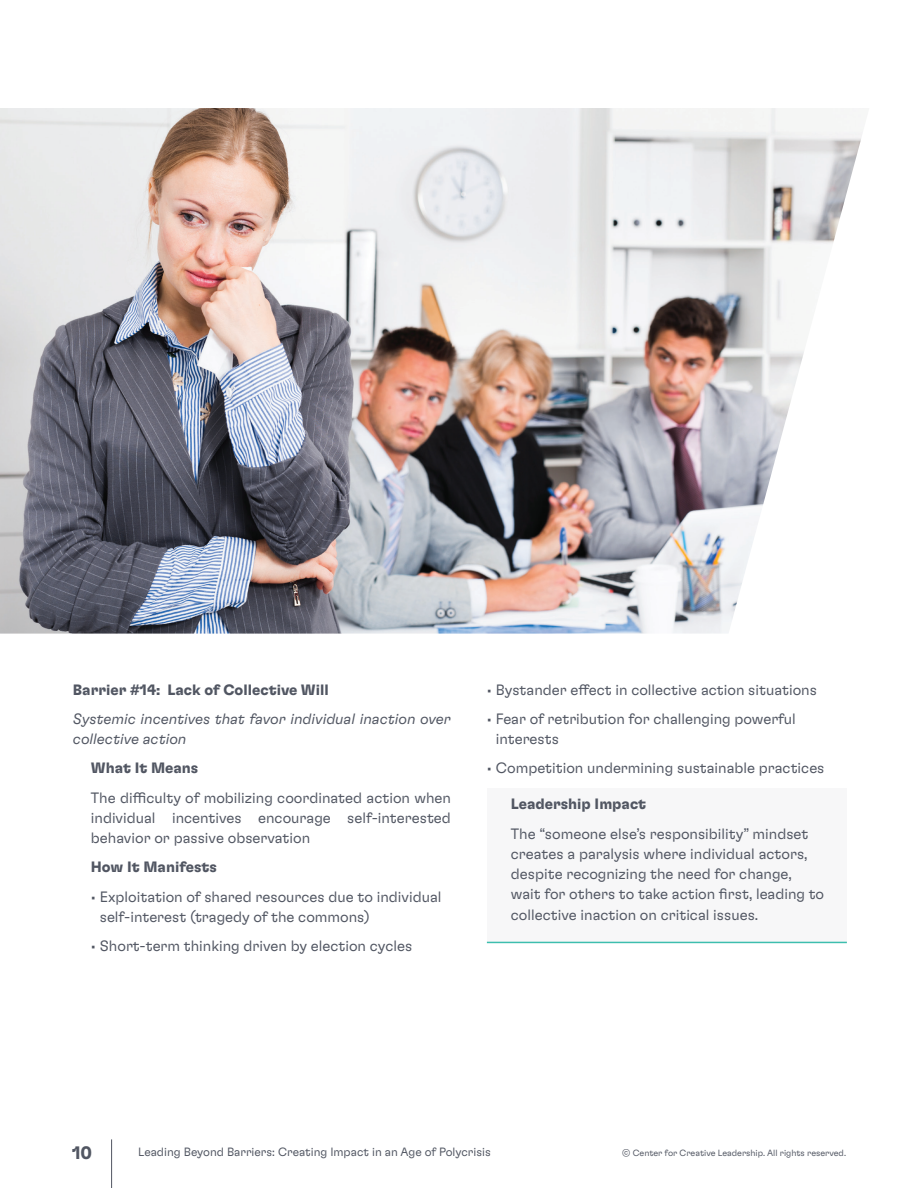
<style>
.page{position:relative;width:918px;height:1188px;background:#fff}
.page>*{position:absolute;margin:0;border:0;box-sizing:border-box;transform-origin:0 0}
.t1{font:700 18px "GT Flexa";color:#515662}
.t2{font:300 15px/20.2px "GT Flexa";color:#515662}
.t3{font:700 15px "GT Flexa";color:#515662}
.t4{font:italic 300 15px/20.2px "GT Flexa";color:#515662}
.t5{font:300 12px "GT Flexa";color:#515662}
.t6{font:300 9px "GT Flexa";color:#515662}
</style>
<div class="page">
<hr style="left:111px;top:1139px;width:1px;height:49px;background:#515662">
<div style="left:487px;top:788px;width:360px;height:154px;background:#f7f7f8"></div>
<hr style="left:487px;top:942px;width:360px;height:1px;background:#3dbeae">
<img style="left:0;top:108px;width:863px;height:526px">
<p class="t3" style="left:73px;top:680px;width:257px">Barrier #14: Lack of Collective Will</p>
<p class="t4" style="left:73px;top:708px;width:379px">Systemic incentives that favor individual inaction over collective action</p>
<p class="t3" style="left:91px;top:759px;width:109px">What It Means</p>
<p class="t2" style="left:91px;top:787px;width:362px;text-align:justify">The difficulty of mobilizing coordinated action when individual incentives encourage self-interested behavior or passive observation</p>
<p class="t3" style="left:91px;top:858px;width:128px">How It Manifests</p>
<p class="t2" style="left:100px;top:886px;width:343px;text-indent:-9px">• Exploitation of shared resources due to individual self-interest (tragedy of the commons)</p>
<p class="t2" style="left:91px;top:935px;width:323px">• Short-term thinking driven by election cycles</p>
<p class="t2" style="left:487px;top:679px;width:332px">• Bystander effect in collective action situations</p>
<p class="t2" style="left:496px;top:708px;width:302px;text-indent:-9px">• Fear of retribution for challenging powerful interests</p>
<p class="t2" style="left:487px;top:757px;width:339px">• Competition undermining sustainable practices</p>
<p class="t3" style="left:511px;top:795px;width:137px">Leadership Impact</p>
<p class="t2" style="left:511px;top:823px;width:315px">The “someone else’s responsibility” mindset creates a paralysis where individual actors, despite recognizing the need for change, wait for others to take action first, leading to collective inaction on critical issues.</p>
<p class="t1" style="left:72px;top:1142px;width:22px">10</p>
<p class="t5" style="left:138px;top:1145px;width:354px">Leading Beyond Barriers: Creating Impact in an Age of Polycrisis</p>
<p class="t6" style="left:622px;top:1147px;width:225px">© Center for Creative Leadership. All rights reserved.</p>
</div>
